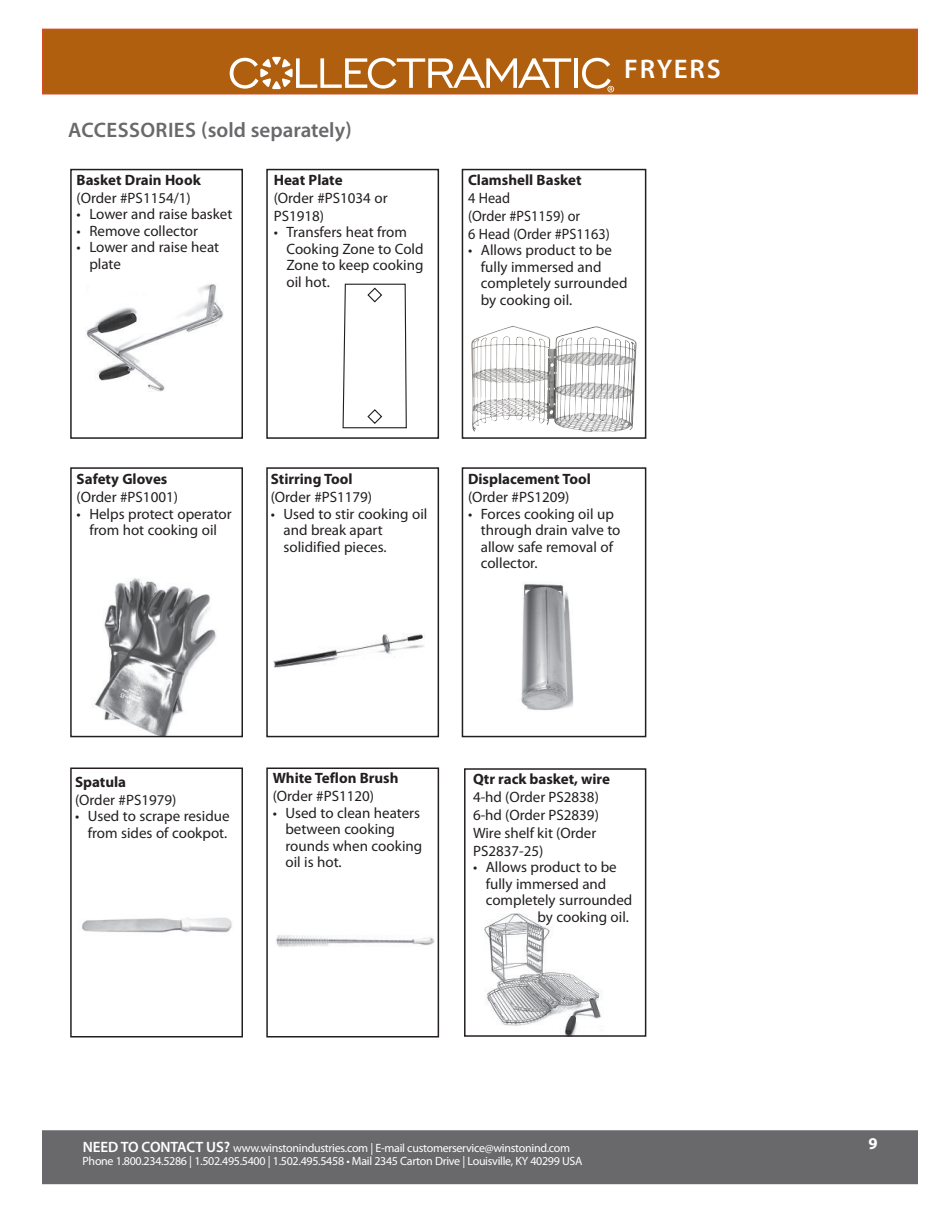
<style>
.page{position:relative;width:945px;height:1215px;background:#fff}
.page>*{position:absolute;margin:0;border:0;box-sizing:border-box;transform-origin:0 0}
.t1{font:600 27px "Myriad Pro";letter-spacing:.07em;color:#fff}
.t2{font:600 21px "Myriad Pro";color:#69696c}
.t3{font:700 16.5px "Myriad Pro";color:#fff}
.t4{font:15px/16.5px "Myriad Pro";color:#231f20}
.t5{font:700 15px "Myriad Pro";color:#231f20}
.t6{font:15px/18px "Myriad Pro";color:#231f20;scale:.95 1}
.t7{font:12px/13.5px "Myriad Pro";letter-spacing:-.025em;color:#fff}
.s1{font-weight:600;font-size:15px}
</style>
<div class="page">
<div style="left:42px;top:29px;width:876px;height:65px;background:#b05f0f;border:2px solid #d74b27"></div>
<div style="left:42px;top:1130px;width:876px;height:54px;background:#69696c;border:2px solid #69696c"></div>
<hr style="left:574px;top:58px;width:4px;height:30px;background:#fff">
<svg style="left:230px;top:57px;width:341px;height:32px"></svg>
<svg style="left:582px;top:58px;width:32px;height:34px"></svg>
<img style="left:86px;top:284px;width:138px;height:108px">
<div style="left:70px;top:169px;width:173px;height:270px;border:2px solid #231f20"></div>
<img style="left:276px;top:935px;width:158px;height:12px">
<div style="left:266px;top:768px;width:173px;height:270px;border:2px solid #231f20"></div>
<img style="left:82px;top:917px;width:150px;height:16px">
<div style="left:70px;top:768px;width:173px;height:270px;border:2px solid #231f20"></div>
<img style="left:94px;top:578px;width:123px;height:156px">
<div style="left:70px;top:467px;width:173px;height:270px;border:2px solid #231f20"></div>
<div style="left:462px;top:169px;width:184px;height:270px;border:2px solid #231f20"></div>
<img style="left:521px;top:584px;width:53px;height:126px">
<div style="left:462px;top:467px;width:184px;height:270px;border:2px solid #231f20"></div>
<svg style="left:342px;top:283px;width:65px;height:146px"></svg>
<div style="left:266px;top:169px;width:173px;height:270px;border:2px solid #231f20"></div>
<img style="left:274px;top:634px;width:150px;height:34px">
<div style="left:266px;top:467px;width:173px;height:270px;border:2px solid #231f20"></div>
<img style="left:485px;top:913px;width:117px;height:121px">
<div style="left:464px;top:768px;width:182px;height:269px;border:2px solid #231f20"></div>
<img style="left:471px;top:326px;width:165px;height:106px">
<h2 class="t2" style="left:68px;top:117px;width:98px">ACCESSORIES</h2>
<h2 class="t2" style="left:201px;top:117px;width:152px">(SOLD SEPARATELY)</h2>
<p class="t5" style="left:77px;top:170px;width:126px">Basket Drain Hook</p>
<p class="t4" style="left:77px;top:189px;width:116px">(Order #PS1154/1)</p>
<p class="t4" style="left:77px;top:206px;width:157px">• Lower and raise basket</p>
<p class="t4" style="left:77px;top:222px;width:123px">• Remove collector</p>
<p class="t4" style="left:89px;top:239px;width:131px;text-indent:-13px">• Lower and raise heat plate</p>
<p class="t5" style="left:274px;top:170px;width:70px">Heat Plate</p>
<p class="t4" style="left:274px;top:189px;width:115px;line-height:18px">(Order #PS1034 or<br>PS1918)</p>
<p class="t4" style="left:287px;top:224px;width:139px;text-indent:-13px">• Transfers heat from<br>Cooking Zone to Cold<br>Zone to keep cooking oil hot.</p>
<h1 class="t1" style="left:624px;top:52px;width:98px">FRYERS</h1>
<p class="t5" style="left:468px;top:170px;width:115px">Clamshell Basket</p>
<p class="t6" style="left:468px;top:189px;width:151px">4 Head<br>(Order #PS1159) or<br>6 Head (Order #PS1163)</p>
<p class="t4" style="left:481px;top:242px;width:148px;text-indent:-13px">• Allows product to be fully immersed and completely surrounded by cooking oil.</p>
<p class="t5" style="left:77px;top:469px;width:92px">Safety Gloves</p>
<p class="t4" style="left:77px;top:489px;width:103px">(Order #PS1001)</p>
<p class="t4" style="left:77px;top:505px;width:157px;text-align:center">• Helps protect operator from hot cooking oil</p>
<p class="t5" style="left:271px;top:469px;width:83px">Stirring Tool</p>
<p class="t4" style="left:271px;top:489px;width:103px">(Order #PS1179)</p>
<p class="t4" style="left:284px;top:505px;width:145px;text-indent:-13px">• Used to stir cooking oil and break apart solidified pieces.</p>
<p class="t5" style="left:468px;top:469px;width:124px">Displacement Tool</p>
<p class="t4" style="left:468px;top:489px;width:103px">(Order #PS1209)</p>
<p class="t4" style="left:481px;top:505px;width:141px;text-indent:-13px">• Forces cooking oil up through drain valve to allow safe removal of collector.</p>
<p class="t5" style="left:75px;top:772px;width:53px">Spatula</p>
<p class="t4" style="left:75px;top:791px;width:103px">(Order #PS1979)</p>
<p class="t4" style="left:75px;top:808px;width:156px;text-align:right">• Used to scrape residue from sides of cookpot.</p>
<p class="t5" style="left:273px;top:769px;width:127px">White Teflon Brush</p>
<p class="t4" style="left:273px;top:788px;width:103px">(Order #PS1120)</p>
<p class="t4" style="left:285px;top:804px;width:138px;text-indent:-13px">• Used to clean heaters between cooking rounds when cooking oil is hot.</p>
<p class="t5" style="left:473px;top:769px;width:139px">Qtr rack basket, wire</p>
<p class="t4" style="left:473px;top:787px;width:127px;line-height:18px">4-hd (Order PS2838)<br>6-hd (Order PS2839)<br>Wire shelf kit (Order<br>PS2837-25)</p>
<p class="t4" style="left:473px;top:859px;width:145px">• Allows product to be</p>
<p class="t4" style="left:486px;top:875px;width:122px">fully immersed and</p>
<p class="t4" style="left:486px;top:892px;width:148px">completely surrounded</p>
<p class="t4" style="left:538px;top:908px;width:93px">by cooking oil.</p>
<p class="t7" style="left:83px;top:1141px;width:501px"><span class="s1">NEED TO CONTACT US?</span> www.winstonindustries.com | E-mail customerservice@winstonind.com<br>Phone 1.800.234.5286 | 1.502.495.5400 | 1.502.495.5458 • Mail 2345 Carton Drive | Louisville, KY 40299 USA</p>
<p class="t3" style="left:868px;top:1133px;width:11px">9</p>
</div>
